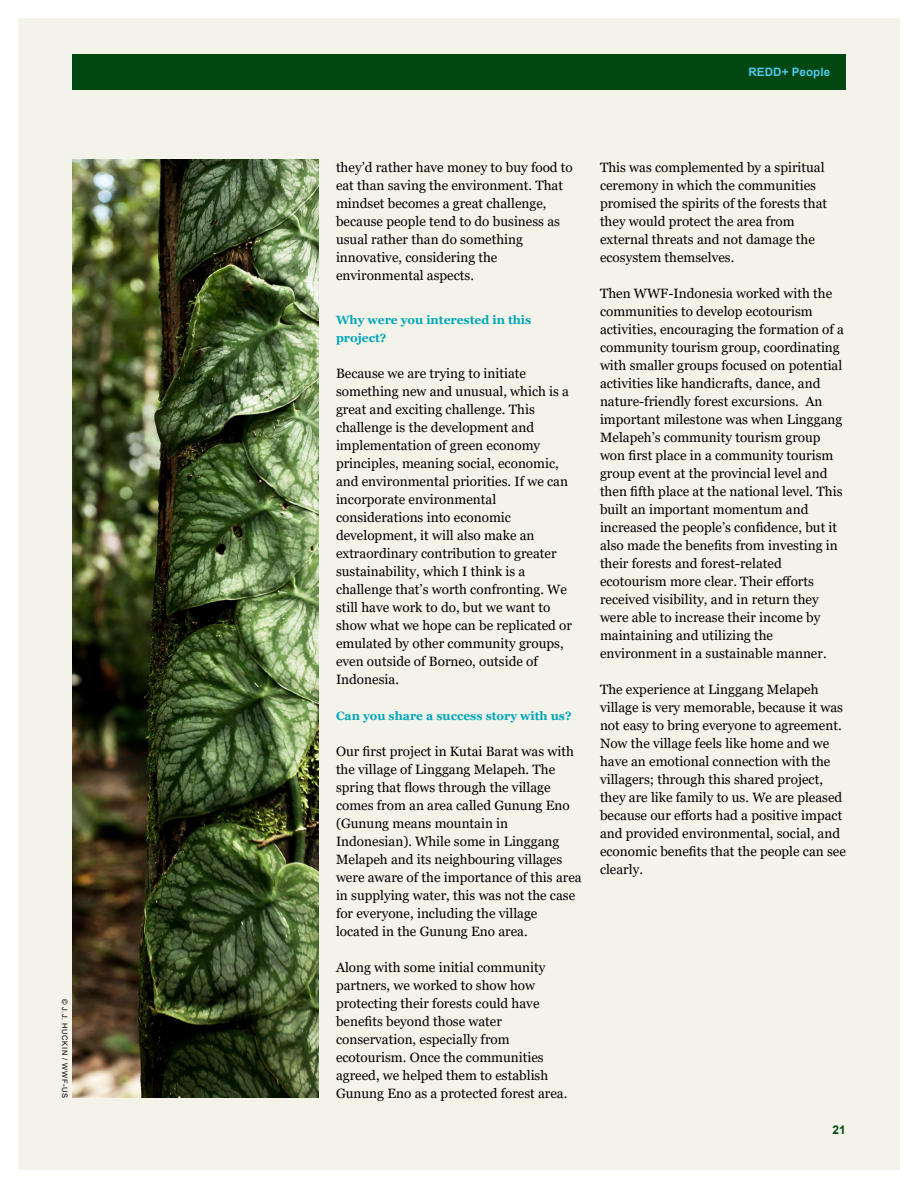
<style>
.page{position:relative;width:918px;height:1188px;background:#fff}
.page>*{position:absolute;margin:0;border:0;box-sizing:border-box;transform-origin:0 0}
.t1{font:13.5px/18px "Georgia";color:#000}
.t2{font:700 12px/18px "Georgia";color:#00a6b9}
.t3{font:700 12px "Arial";color:#004712}
.t4{font:700 11.7px "Arial";letter-spacing:.005em;color:#50c7e8}
.t5{font:7.5px "Arial";letter-spacing:.085em;color:#000}
</style>
<div class="page">
<div style="left:18px;top:18px;width:882px;height:1152px;background:#f4f3ea"></div>
<div style="left:72px;top:54px;width:774px;height:36px;background:#004712"></div>
<img style="left:72px;top:159px;width:246px;height:939px">
<p class="t5" style="left:70px;top:999px;width:101px;rotate:90deg">© J.J. HUCKIN / WWF-US</p>
<p class="t4" style="left:749px;top:64px;width:83px">REDD+ People</p>
<p class="t1" style="left:336px;top:159px;width:238px">they’d rather have money to buy food to eat than saving the environment. That mindset becomes a great challenge, because people tend to do business as usual rather than do something innovative, considering the environmental aspects.</p>
<p class="t2" style="left:336px;top:311px;width:197px">Why were you interested in this project?</p>
<p class="t1" style="left:336px;top:365px;width:238px">Because we are trying to initiate something new and unusual, which is a great and exciting challenge. This challenge is the development and implementation of green economy principles, meaning social, economic, and environmental priorities. If we can incorporate environmental considerations into economic development, it will also make an extraordinary contribution to greater sustainability, which I think is a challenge that’s worth confronting. We still have work to do, but we want to show what we hope can be replicated or emulated by other community groups, even outside of Borneo, outside of Indonesia.</p>
<p class="t2" style="left:336px;top:707px;width:237px">Can you share a success story with us?</p>
<p class="t1" style="left:336px;top:743px;width:247px">Our first project in Kutai Barat was with the village of Linggang Melapeh. The spring that flows through the village comes from an area called Gunung Eno (Gunung means mountain in Indonesian). While some in Linggang Melapeh and its neighbouring villages were aware of the importance of this area in supplying water, this was not the case for everyone, including the village located in the Gunung Eno area.</p>
<p class="t1" style="left:336px;top:959px;width:233px">Along with some initial community partners, we worked to show how protecting their forests could have benefits beyond those water conservation, especially from ecotourism. Once the communities agreed, we helped them to establish Gunung Eno as a protected forest area.</p>
<p class="t1" style="left:600px;top:159px;width:229px">This was complemented by a spiritual ceremony in which the communities promised the spirits of the forests that they would protect the area from external threats and not damage the ecosystem themselves.</p>
<p class="t1" style="left:600px;top:285px;width:246px">Then WWF-Indonesia worked with the communities to develop ecotourism activities, encouraging the formation of a community tourism group, coordinating with smaller groups focused on potential activities like handicrafts, dance, and nature-friendly forest excursions. An important milestone was when Linggang Melapeh’s community tourism group won first place in a community tourism group event at the provincial level and then fifth place at the national level. This built an important momentum and increased the people’s confidence, but it also made the benefits from investing in their forests and forest-related ecotourism more clear. Their efforts received visibility, and in return they were able to increase their income by maintaining and utilizing the environment in a sustainable manner.</p>
<p class="t1" style="left:600px;top:681px;width:247px">The experience at Linggang Melapeh village is very memorable, because it was not easy to bring everyone to agreement.<br>Now the village feels like home and we have an emotional connection with the villagers; through this shared project, they are like family to us. We are pleased because our efforts had a positive impact and provided environmental, social, and economic benefits that the people can see clearly.</p>
<p class="t3" style="left:833px;top:1121px;width:15px">21</p>
</div>
